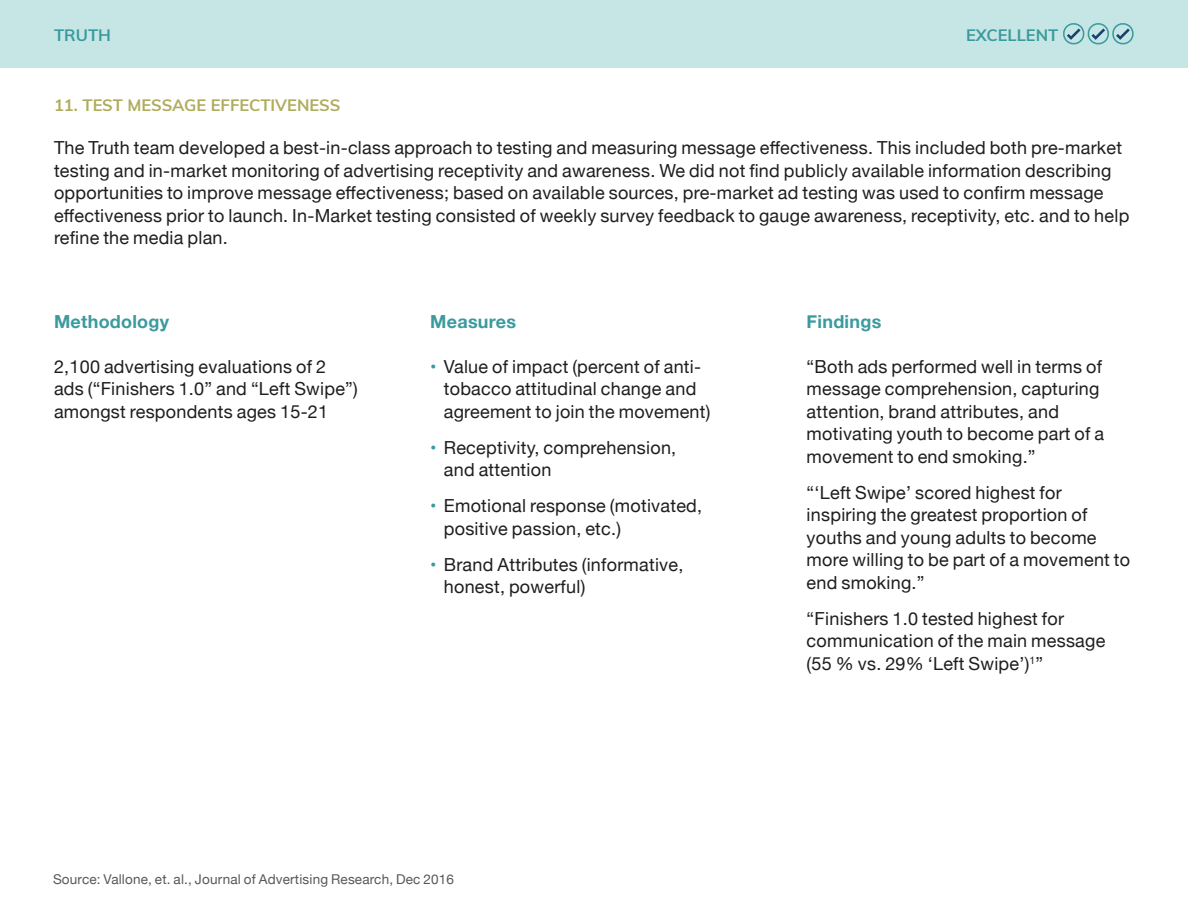
<style>
.page{position:relative;width:1188px;height:918px;background:#fff}
.page>*{position:absolute;margin:0;border:0;box-sizing:border-box;transform-origin:0 0}
.body{font:18px/22.5px "Helvetica Neue";letter-spacing:.015em;color:#201d1e}
.body-2{font:700 18px "Helvetica Neue";letter-spacing:.015em;color:#3b9a9e}
.best_practice_header{font:700 16.5px "Muli";color:#b0ac5d}
.t1{font:700 16.5px "Muli";color:#3b9a9e}
.citation{font:13.5px "Helvetica Neue";letter-spacing:.015em;color:#57585a}
.s1{color:#3b9a9e}
</style>
<div class="page">
<div style="left:0;top:0;width:1188px;height:68px;background:#c6e6e5"></div>
<svg style="left:1063px;top:23px;width:71px;height:22px"></svg>
<p class="t1" style="left:54px;top:23px;width:58px">TRUTH</p>
<p class="t1" style="left:966px;top:23px;width:94px">EXCELLENT</p>
<p class="best_practice_header" style="left:54px;top:93px;width:288px">11. TEST MESSAGE EFFECTIVENESS</p>
<p class="body" style="left:54px;top:138px;width:1077px">The Truth team developed a best-in-class approach to testing and measuring message effectiveness. This included both pre-market testing and in-market monitoring of advertising receptivity and awareness. We did not find publicly available information describing opportunities to improve message effectiveness; based on available sources, pre-market ad testing was used to confirm message effectiveness prior to launch. In-Market testing consisted of weekly survey feedback to gauge awareness, receptivity, etc. and to help refine the media plan.</p>
<p class="body-2" style="left:54px;top:307px;width:117px">Methodology</p>
<p class="body" style="left:54px;top:356px;width:305px">2,100 advertising evaluations of 2 ads (“Finishers 1.0” and “Left Swipe”) amongst respondents ages 15-21</p>
<p class="body-2" style="left:430px;top:307px;width:87px">Measures</p>
<p class="body" style="left:444px;top:356px;width:268px;text-indent:-14px"><span class="s1">•</span> Value of impact (percent of anti&shy;tobacco attitudinal change and agreement to join the movement)</p>
<p class="body" style="left:444px;top:437px;width:234px;text-indent:-14px"><span class="s1">•</span> Receptivity, comprehension, and attention</p>
<p class="body" style="left:444px;top:496px;width:260px;text-indent:-14px"><span class="s1">•</span> Emotional response (motivated, positive passion, etc.)</p>
<p class="body" style="left:444px;top:554px;width:241px;text-indent:-14px"><span class="s1">•</span> Brand Attributes (informative, honest, powerful)</p>
<p class="citation" style="left:53px;top:870px;width:403px">Source: Vallone, et. al., Journal of Advertising Research, Dec 2016</p>
<p class="body-2" style="left:807px;top:307px;width:76px">Findings</p>
<p class="body" style="left:807px;top:356px;width:299px">“Both ads performed well in terms of message comprehension, capturing attention, brand attributes, and motivating youth to become part of a movement to end smoking.”</p>
<p class="body" style="left:807px;top:482px;width:325px">“‘Left Swipe’ scored highest for inspiring the greatest proportion of youths and young adults to become more willing to be part of a movement to end smoking.”</p>
<p class="body" style="left:807px;top:608px;width:300px">“Finishers 1.0 tested highest for communication of the main message (55 % vs. 29% ‘Left Swipe’)<sup>1</sup>”</p>
</div>
